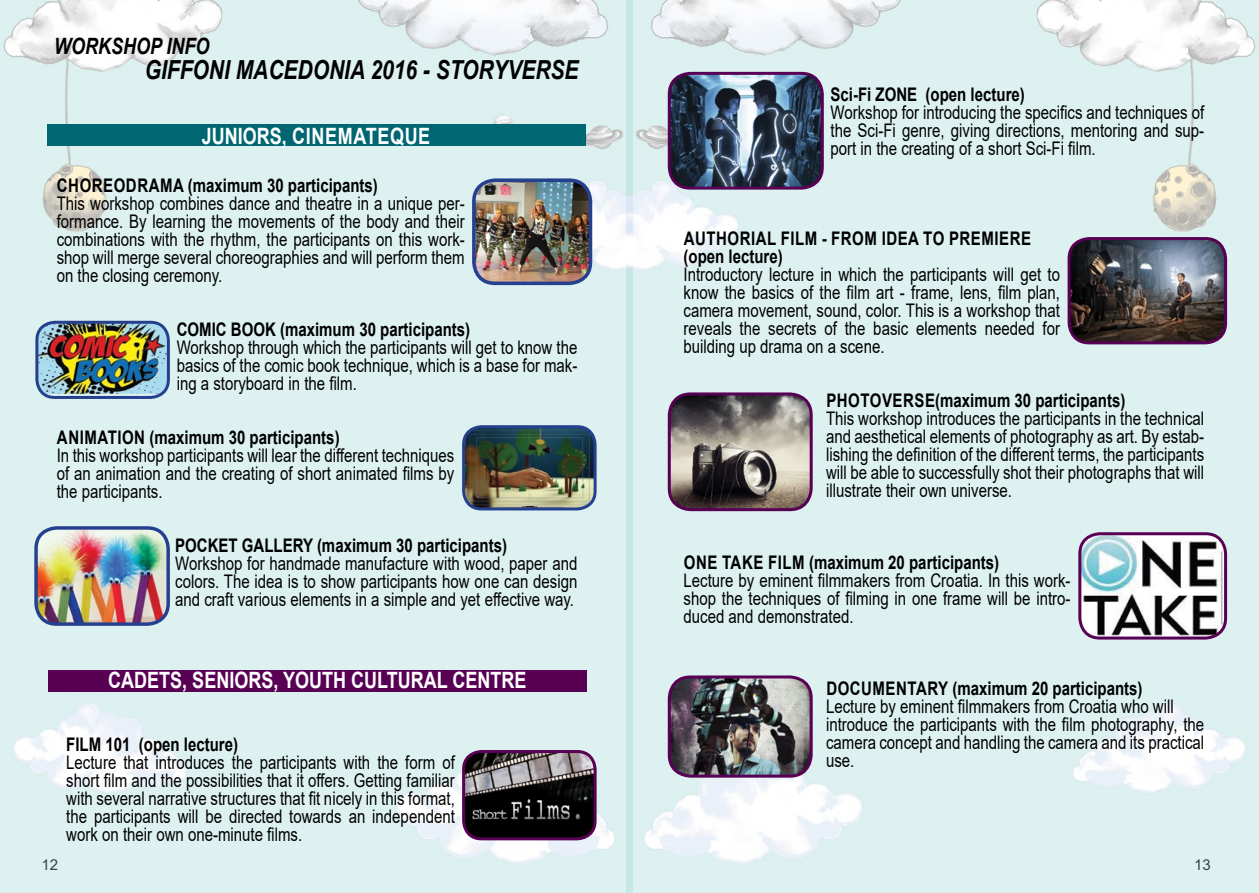
<style>
.page{position:relative;width:1259px;height:893px;background:#fff}
.page>*{position:absolute;margin:0;border:0;box-sizing:border-box;transform-origin:0 0}
.t1{font:italic 700 26.25px "Arial";color:#000;scale:.8 1}
.t2{font:700 22.5px "Arial";color:#fff;scale:.8 1}
.t3{font:italic 700 22.5px "Arial";color:#000;scale:.8 1}
.t4{font:18.75px/18px "Arial";color:#000;text-align:justify;scale:.8 1}
.t5{font:700 18.75px "Arial";color:#000;scale:.8 1}
.t6{font:15px "Arial";color:#000}
</style>
<div class="page">
<img style="left:0;top:0;width:627px;height:893px">
<div style="left:48px;top:124px;width:538px;height:22px;background:#006772"></div>
<div style="left:48px;top:670px;width:538px;height:22px;background:#570054"></div>
<img style="left:627px;top:0;width:632px;height:893px">
<img style="left:474px;top:180px;width:116px;height:103px">
<div style="left:472px;top:178px;width:120px;height:107px;border:4px solid #25408f;border-radius:21px"></div>
<img style="left:463px;top:427px;width:132px;height:82px">
<div style="left:462px;top:425px;width:134px;height:85px;border:3px solid #25408f;border-radius:18px"></div>
<img style="left:36px;top:528px;width:132px;height:96px">
<div style="left:34px;top:526px;width:136px;height:100px;border:3px solid #25408f;border-radius:21px"></div>
<img style="left:463px;top:751px;width:132px;height:88px">
<div style="left:462px;top:750px;width:134px;height:90px;border:3px solid #570054;border-radius:18px"></div>
<img style="left:669px;top:73px;width:153px;height:115px">
<div style="left:668px;top:72px;width:156px;height:118px;border:3px solid #570054;border-radius:21px"></div>
<img style="left:37px;top:322px;width:131px;height:72px">
<div style="left:35px;top:321px;width:135px;height:78px;border:3px solid #25408f;border-radius:18px"></div>
<img style="left:1069px;top:239px;width:156px;height:104px">
<div style="left:1067px;top:237px;width:160px;height:107px;border:3px solid #570054;border-radius:20px"></div>
<img style="left:1080px;top:534px;width:145px;height:104px">
<div style="left:1078px;top:532px;width:149px;height:108px;border:3px solid #570054;border-radius:20px"></div>
<img style="left:669px;top:394px;width:142px;height:116px">
<div style="left:668px;top:392px;width:144px;height:119px;border:3px solid #570054;border-radius:21px"></div>
<img style="left:669px;top:677px;width:142px;height:99px">
<div style="left:668px;top:675px;width:144px;height:103px;border:3px solid #570054;border-radius:21px"></div>
<p class="t3" style="left:54px;top:31px;width:196px">WORKSHOP INFO</p>
<h1 class="t1" style="left:145px;top:52px;width:544px">GIFFONI MACEDONIA 2016 - STORYVERSE</h1>
<p class="t2" style="left:202px;top:120px;width:129px">JUNIORS, cinemate</p>
<p class="t2" style="left:390px;top:120px;width:49px">que</p>
<p class="t5" style="left:57px;top:172px;width:30px">Choreodrama</p>
<p class="t5" style="left:188px;top:172px;width:239px">(maximum 30 participants)</p>
<p class="t4" style="left:57px;top:194px;width:512px">This workshop combines dance and theatre in a unique per&shy;formance. By learning the movements of the body and their combinations with the rhythm, the participants on this work&shy;shop will merge several choreographies and will perform them on the closing ceremony.</p>
<p class="t5" style="left:177px;top:316px;width:368px">COMIC BOOK (maximum 30 participants)</p>
<p class="t4" style="left:177px;top:338px;width:502px">Workshop through which the participants will get to know the basics of the comic book technique, which is a base for mak&shy;ing a storyboard in the film.</p>
<p class="t5" style="left:57px;top:424px;width:355px">ANIMATION (maximum 30 participants)</p>
<p class="t4" style="left:57px;top:446px;width:498px">In this workshop participants will lear the different techniques of an animation and the creating of short animated films by the participants.</p>
<p class="t5" style="left:175px;top:532px;width:416px">POCKET GALLERY (maximum 30 participants)</p>
<p class="t4" style="left:175px;top:554px;width:504px">Workshop for handmade manufacture with wood, paper and colors. The idea is to show participants how one can design and craft various elements in a simple and yet effective way.</p>
<p class="t2" style="left:108px;top:665px;width:524px">CADETS, SENIORS, YOUTH CULTURAL CENTRE</p>
<p class="t5" style="left:66px;top:732px;width:216px">FILM 101 (open lecture)</p>
<p class="t4" style="left:66px;top:754px;width:487px">Lecture that introduces the participants with the form of short film and the possibilities that it offers. Getting familiar with several narrative structures that fit nicely in this format, the participants will be directed towards an independent work on their own one-minute films.</p>
<p class="t5" style="left:830px;top:81px;width:244px">Sci-Fi ZONE (open lecture)</p>
<p class="t4" style="left:830px;top:103px;width:468px">Workshop for introducing the specifics and techniques of the Sci-Fi genre, giving directions, mentoring and sup&shy;port in the creating of a short Sci-Fi film.</p>
<p class="t5" style="left:684px;top:225px;width:42px">Authoria</p>
<p class="t5" style="left:767px;top:225px;width:108px">l film - From</p>
<p class="t5" style="left:881px;top:225px;width:13px">idea</p>
<p class="t5" style="left:923px;top:225px;width:46px">to premiere</p>
<p class="t5" style="left:683px;top:243px;width:125px">(open lecture)</p>
<p class="t4" style="left:683px;top:265px;width:472px">Introductory lecture in which the participants will get to know the basics of the film art - frame, lens, film plan, camera movement, sound, color. This is a workshop that reveals the secrets of the basic elements needed for building up drama on a scene.</p>
<p class="t5" style="left:826px;top:387px;width:15px">photoverse</p>
<p class="t5" style="left:935px;top:387px;width:239px">(maximum 30 participants)</p>
<p class="t4" style="left:826px;top:409px;width:474px">This workshop introduces the participants in the technical and aesthetical elements of photography as art. By estab&shy;lishing the definition of the different terms, the participants will be able to successfully shot their photographs that will illustrate their own universe.</p>
<p class="t5" style="left:684px;top:549px;width:62px">One take</p>
<p class="t5" style="left:768px;top:549px;width:290px">fi lm (maximum 20 participants)</p>
<p class="t4" style="left:683px;top:571px;width:485px">Lecture by eminent filmmakers from Croatia. In this work&shy;shop the techniques of filming in one frame will be intro&shy;duced and demonstrated.</p>
<p class="t5" style="left:826px;top:675px;width:15px">doc</p>
<p class="t5" style="left:861px;top:675px;width:29px">umentary</p>
<p class="t5" style="left:952px;top:675px;width:239px">(maximum 20 participants)</p>
<p class="t4" style="left:826px;top:697px;width:474px;text-align:left">Lecture by eminent filmmakers from Croatia who will introduce the participants with the film photography, the camera concept and handling the camera and its practical use.</p>
<p class="t6" style="left:41px;top:854px;width:18px">12</p>
<p class="t6" style="left:1194px;top:854px;width:18px">13</p>
</div>
